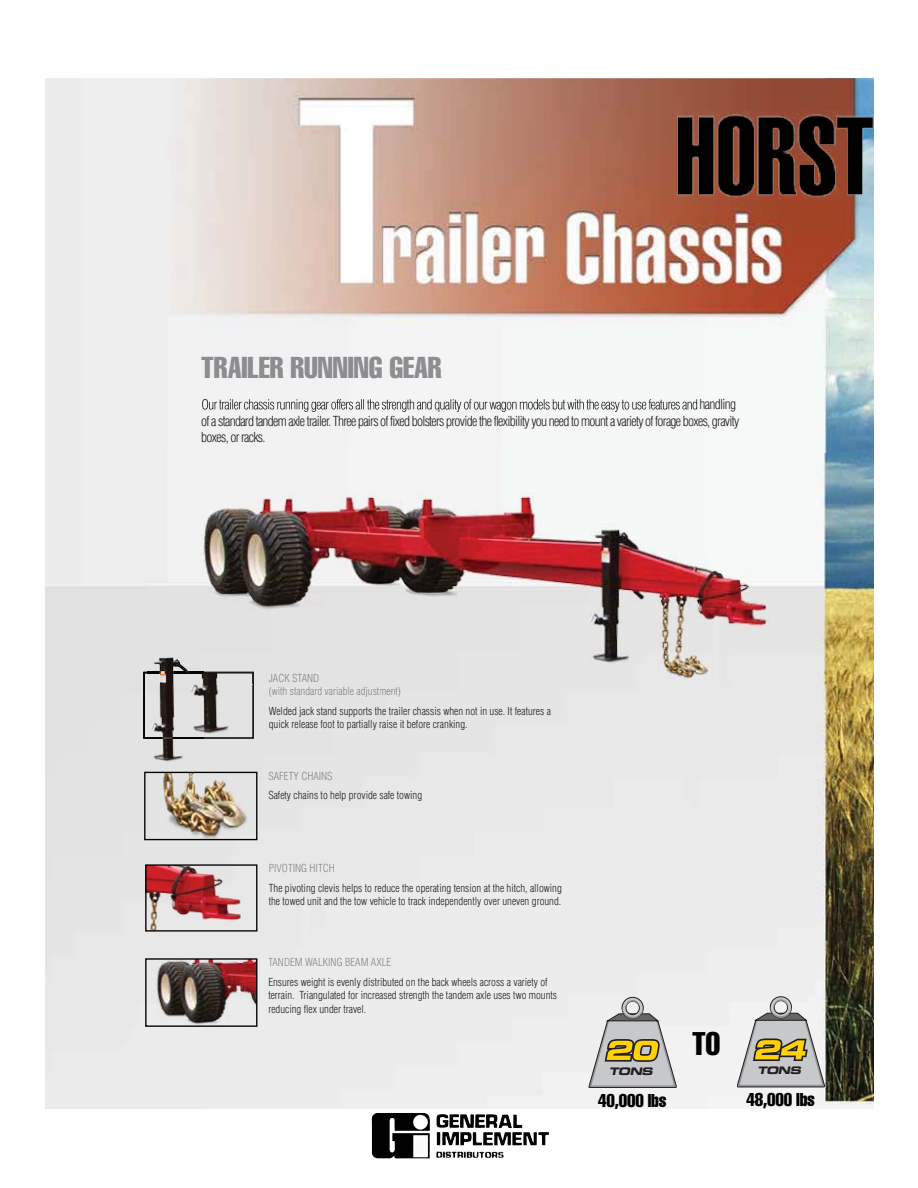
<style>
.page{position:relative;width:918px;height:1188px;background:#fff}
.page>*{position:absolute;margin:0;border:0;box-sizing:border-box;transform-origin:0 0}
.t1{font:32.25px "Helvetica LT Std Comp";color:#000}
.t2{font:29.7px "Helvetica LT Std Comp";color:#8b8d90}
.t3{font:18.3px "Helvetica LT Std Comp";letter-spacing:-.01em;color:#000}
.t4{font:300 condensed 13.5px/16.2px "Helvetica LT Std";letter-spacing:-.05em;color:#231f20}
.t5{font:300 condensed 10.8px/13.5px "Helvetica LT Std";color:#231f20}
.t6{font:300 condensed 10.8px "Helvetica LT Std";color:#838587}
.t7{font:300 condensed 10.8px "Helvetica LT Std";color:#87898b}
.t8{font:300 condensed 10.8px "Helvetica LT Std";color:#86888a}
.t9{font:300 condensed 10.8px "Helvetica LT Std";color:#848689}
.t10{font:italic 700 expanded 10.35px "Square 721 BT";color:#231f20;scale:1.06 1}
.s1{color:#8c8e91}
</style>
<div class="page">
<img style="left:371px;top:1113px;width:88px;height:46px">
<img style="left:46px;top:78px;width:827px;height:1031px">
<svg style="left:204px;top:684px;width:50px;height:55px;background:#aaa9a8"></svg>
<img style="left:269px;top:687px;width:131px;height:10px">
<div style="left:269px;top:707px;width:282px;height:10px;background:#e4e5e6"></div>
<div style="left:269px;top:720px;width:198px;height:11px;background:#e4e5e6"></div>
<img style="left:127px;top:642px;width:77px;height:130px">
<img style="left:143px;top:672px;width:61px;height:67px">
<img style="left:269px;top:958px;width:122px;height:8px">
<div style="left:269px;top:978px;width:279px;height:10px;background:#eaebec"></div>
<div style="left:269px;top:991px;width:288px;height:10px;background:#eceded"></div>
<img style="left:269px;top:1005px;width:96px;height:10px">
<img style="left:147px;top:447px;width:693px;height:237px">
<img style="left:204px;top:672px;width:50px;height:12px">
<img style="left:269px;top:674px;width:50px;height:8px">
<img style="left:147px;top:642px;width:57px;height:42px">
<img style="left:147px;top:672px;width:57px;height:1px">
<img style="left:147px;top:960px;width:108px;height:65px">
<div style="left:145px;top:958px;width:112px;height:69px;border:1px solid #000"></div>
<img style="left:146px;top:774px;width:109px;height:64px">
<div style="left:144px;top:772px;width:113px;height:68px;border:1px solid #000"></div>
<img style="left:269px;top:771px;width:63px;height:9px">
<div style="left:269px;top:791px;width:152px;height:10px;background:#e4e5e6"></div>
<img style="left:147px;top:866px;width:108px;height:64px">
<div style="left:145px;top:864px;width:112px;height:68px;border:1px solid #000"></div>
<img style="left:270px;top:864px;width:64px;height:8px">
<div style="left:269px;top:884px;width:293px;height:10px;background:#eaebec"></div>
<div style="left:269px;top:897px;width:291px;height:10px;background:#eaebec"></div>
<svg style="left:589px;top:997px;width:87px;height:91px;background:#c3bfb0"></svg>
<svg style="left:737px;top:997px;width:88px;height:90px"></svg>
<img style="left:202px;top:410px;width:495px;height:2px">
<img style="left:202px;top:399px;width:495px;height:11px">
<img style="left:700px;top:399px;width:36px;height:13px">
<div style="left:202px;top:415px;width:537px;height:13px;background:#f3f3f3"></div>
<img style="left:202px;top:432px;width:63px;height:12px">
<div style="left:202px;top:356px;width:240px;height:22px;background:#f1f1f2"></div>
<img style="left:670px;top:110px;width:204px;height:89px">
<h2 class="t2" style="left:201px;top:348px;width:242px">TRAILER RUNNI<span class="s1">NG GEAR</span></h2>
<p class="t4" style="left:201px;top:396px;width:540px;text-indent:498px">handling of a standard tandem axle trailer. Three pairs of fixed bolsters provide the flexibility you need to mount a variety of forage boxes, gravity boxes, or racks.</p>
<p class="t6" style="left:269px;top:671px;width:52px">JACK STAND</p>
<p class="t6" style="left:269px;top:685px;width:134px">(with standard variable adjustment)</p>
<p class="t5" style="left:269px;top:704px;width:284px">Welded jack stand supports the trailer chassis when not in use. It features a quick release foot to partially raise it before cranking.</p>
<p class="t9" style="left:268px;top:769px;width:66px">SAFETY CHAINS</p>
<p class="t5" style="left:268px;top:788px;width:155px">Safety chains to help provide safe towing</p>
<p class="t8" style="left:269px;top:862px;width:68px">PIVOTING HITCH</p>
<p class="t5" style="left:269px;top:881px;width:295px">The pivoting clevis helps to reduce the operating tension at the hitch, allowing the towed unit and the tow vehicle to track independently over uneven ground.</p>
<p class="t7" style="left:268px;top:955px;width:124px">TANDEM WALKING BEAM AXLE</p>
<p class="t5" style="left:268px;top:975px;width:290px">Ensures weight is evenly distributed on the back wheels across a variety of terrain. Triangulated for increased strength the tandem axle uses two mounts reducing flex under travel.</p>
<p class="t10" style="left:609px;top:1065px;width:45px">TONS</p>
<h3 class="t3" style="left:598px;top:1089px;width:70px">40,000 lbs</h3>
<h1 class="t1" style="left:692px;top:1023px;width:30px">TO</h1>
<p class="t10" style="left:757px;top:1064px;width:45px">TONS</p>
<h3 class="t3" style="left:747px;top:1088px;width:70px">48,000 lbs</h3>
</div>
